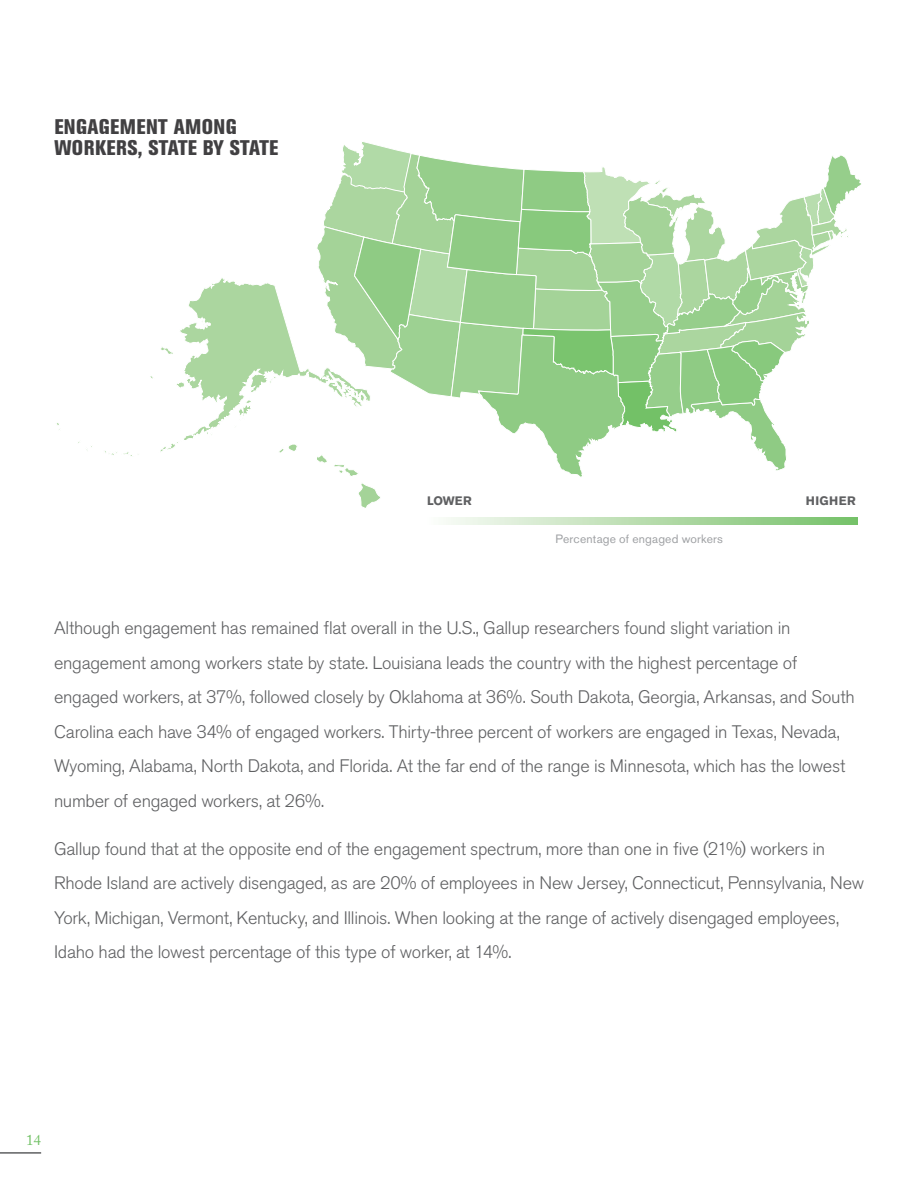
<style>
.page{position:relative;width:918px;height:1188px;background:#fff}
.page>*{position:absolute;margin:0;border:0;box-sizing:border-box;transform-origin:0 0}
.t1{font:800 condensed 21px/21px "Akzidenz Grotesk BE";letter-spacing:.02em;color:#414042}
.t2{font:300 18px/34.5px "Akzidenz Grotesk BE";letter-spacing:-.015em;color:#5f6062}
.t3{font:15px "Adobe Caslon Pro";color:#73c167}
.t4{font:700 12.15px "Akzidenz Grotesk BE";letter-spacing:.04em;color:#5f6062}
.t5{font:12px "Akzidenz Grotesk BE";letter-spacing:.015em;color:#9fa1a4}
</style>
<div class="page">
<svg style="left:105px;top:451px;width:34px;height:5px"></svg>
<svg style="left:150px;top:142px;width:711px;height:366px"></svg>
<svg style="left:446px;top:517px;width:412px;height:7px;background:#b5dcac"></svg>
<hr style="left:0;top:1152px;width:41px;height:2px;background:#5f6062">
<p class="t1" style="left:54px;top:116px;width:226px">ENGAGEMENT AMONG<br>WORKERS, STATE BY STATE</p>
<p class="t4" style="left:427px;top:494px;width:46px">LOWER</p>
<p class="t4" style="left:806px;top:494px;width:52px">HIGHER</p>
<p class="t5" style="left:556px;top:532px;width:169px">Percentage of engaged workers</p>
<p class="t2" style="left:54px;top:611px;width:802px">Although engagement has remained flat overall in the U.S., Gallup researchers found slight variation in engagement among workers state by state. Louisiana leads the country with the highest percentage of engaged workers, at 37%, followed closely by Oklahoma at 36%. South Dakota, Georgia, Arkansas, and South Carolina each have 34% of engaged workers. Thirty-three percent of workers are engaged in Texas, Nevada, Wyoming, Alabama, North Dakota, and Florida. At the far end of the range is Minnesota, which has the lowest number of engaged workers, at 26%.</p>
<p class="t2" style="left:54px;top:832px;width:812px">Gallup found that at the opposite end of the engagement spectrum, more than one in five (21%) workers in Rhode Island are actively disengaged, as are 20% of employees in New Jersey, Connecticut, Pennsylvania, New York, Michigan, Vermont, Kentucky, and Illinois. When looking at the range of actively disengaged employees, Idaho had the lowest percentage of this type of worker, at 14%.</p>
<p class="t3" style="left:26px;top:1131px;width:16px">14</p>
</div>
